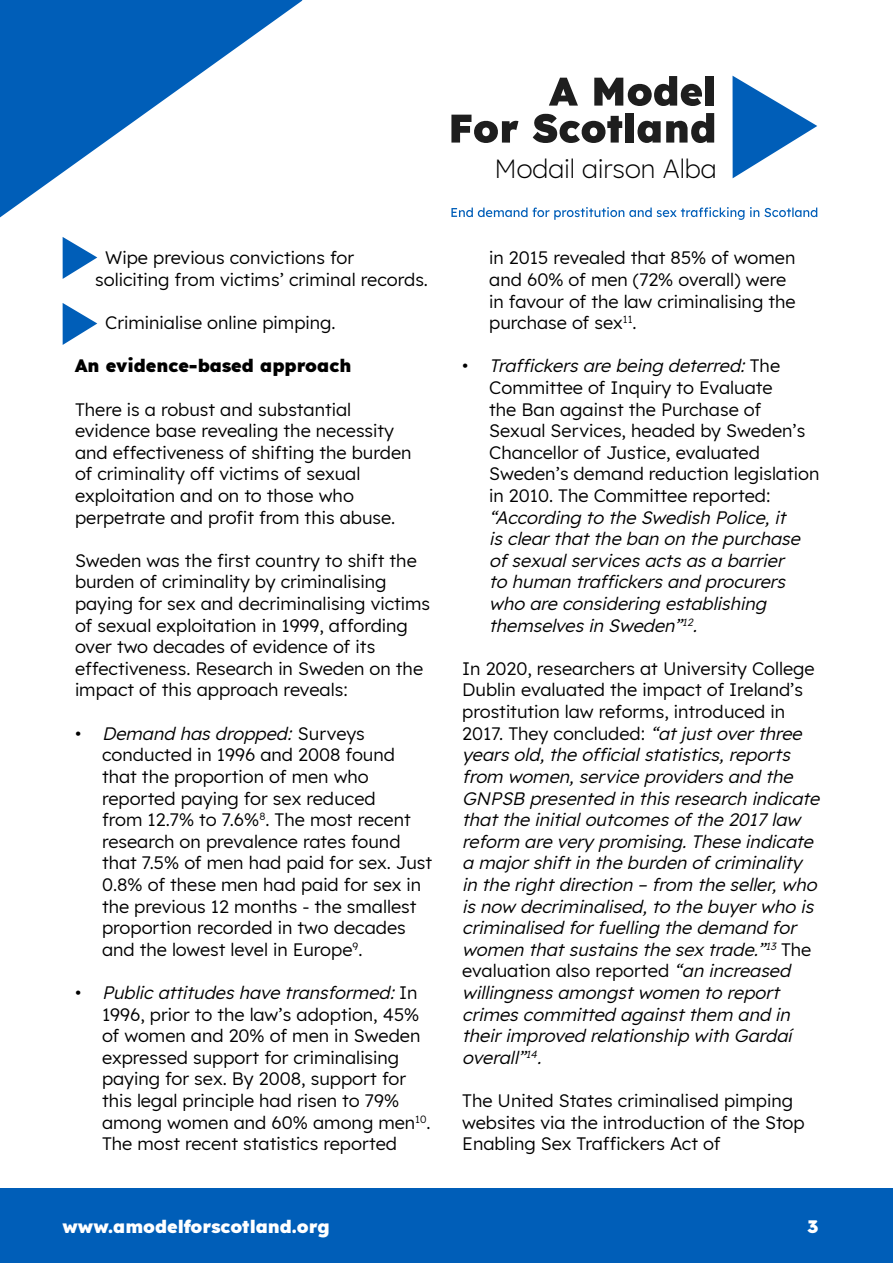
<style>
.page{position:relative;width:893px;height:1263px;background:#fff}
.page>*{position:absolute;margin:0;border:0;box-sizing:border-box;transform-origin:0 0}
.t1{font:300 26.25px "Lexend";color:#000}
.t2{font:18px/21.6px "Lexend";color:#000}
.t3{font:italic 18px/21.6px "Lexend";color:#000}
.t4{font:800 18px "Lexend";color:#fff}
.t5{font:800 18px "Lexend";color:#000}
.s1{font-style:italic}
.s2{font-style:normal}
</style>
<div class="page">
<div style="left:0;top:1188px;width:893px;height:75px;background:#005eb8"></div>
<svg style="left:732px;top:76px;width:85px;height:102px"></svg>
<svg style="left:549px;top:78px;width:29px;height:28px"></svg>
<svg style="left:594px;top:76px;width:108px;height:30px"></svg>
<div style="left:706px;top:76px;width:8px;height:30px;background:#1e1e1e"></div>
<svg style="left:451px;top:115px;width:67px;height:28px"></svg>
<svg style="left:533px;top:114px;width:89px;height:29px"></svg>
<div style="left:626px;top:113px;width:8px;height:30px;background:#1e1e1e"></div>
<svg style="left:637px;top:113px;width:77px;height:30px"></svg>
<svg style="left:451px;top:208px;width:76px;height:9px"></svg>
<svg style="left:533px;top:207px;width:284px;height:13px"></svg>
<svg style="left:0;top:0;width:302px;height:217px;fill:#005eb8"></svg>
<svg style="left:63px;top:237px;width:34px;height:42px"></svg>
<svg style="left:63px;top:303px;width:34px;height:42px"></svg>
<p class="t2" style="left:95px;top:246px;width:334px;text-indent:10px">Wipe previous convictions for soliciting from victims’ criminal records.</p>
<p class="t2" style="left:105px;top:311px;width:232px">Criminialise online pimping.</p>
<p class="t5" style="left:75px;top:351px;width:278px">An evidence-based approach</p>
<p class="t2" style="left:75px;top:397px;width:338px">There is a robust and substantial evidence base revealing the necessity and effectiveness of shifting the burden of criminality off victims of sexual exploitation and on to those who perpetrate and profit from this abuse.</p>
<p class="t2" style="left:75px;top:548px;width:357px">Sweden was the first country to shift the burden of criminality by criminalising paying for sex and decriminalising victims of sexual exploitation in 1999, affording over two decades of evidence of its effectiveness. Research in Sweden on the impact of this approach reveals:</p>
<p class="t2" style="left:102px;top:721px;width:332px;text-indent:-27px">• <span class="s1">Demand hasdropped:</span> S u r v e y s conducted in 1996 and 2008 found that the proportion of men who reported paying for sex reduced<br>from 12.7% to 7.6%<sup>8</sup>. The most recent research on prevalence rates found that 7.5% of men had paid for sex. Just 0.8% of these men had paid for sex in the previous 12 months - the smallest proportion recorded in two decades and the lowest level in Europe<sup>9</sup>.</p>
<p class="t2" style="left:102px;top:980px;width:330px;text-indent:-27px">• <span class="s1">Public attitudeshave transformed:</span>I n 1996, prior to the law’s adoption, 45% of women and 20% of men in Sweden expressed support for criminalising paying for sex. By 2008, support for this legal principle had risen to 79% among women and 60% among men<sup>10</sup>.<br>The most recent statistics reported</p>
<p class="t1" style="left:494px;top:150px;width:224px">Modail airson Alba</p>
<p class="t2" style="left:489px;top:246px;width:308px">in 2015 revealed that 85% of women and 60% of men (72% overall) were in favour of the law criminalising the purchase of sex<sup>11</sup>.</p>
<p class="t3" style="left:489px;top:354px;width:332px;text-indent:-27px"><span class="s2">•</span> Traffickersare being deterred:<span class="s2">T h e Committee of Inquiry to Evaluate<br>the Ban against the Purchase of Sexual Services, headed by Sweden’s Chancellor of Justice, evaluated Sweden’s demand reduction legislation in 2010. The Committee reported: </span>“According to the Swedish Police,it isclearthatthe ban on the purchase ofsexualservicesactsasa barrier<br>to human traffickersand procurers who are considering establishing themselvesin Sweden”<sup>12</sup>.</p>
<p class="t3" style="left:462px;top:656px;width:363px"><span class="s2">In 2020, researchers at University College Dublin evaluated the impact of Ireland’s prostitution law reforms, introduced in 2017. They concluded:</span> “atjustoverthree yearsold,the officialstatistics,reports from women,service providersand the GNPSB presented in thisresearch indicate thatthe initialoutcomesofthe 2017law reform are very promising.These indicate a majorshiftin the burden ofcriminality in the rightdirection –from the seller,who isnow decriminalised,to the buyerwho is criminalised forfuelling the demand for women thatsustainsthe sex trade.”<sup>13</sup> <span class="s2">T h e evaluation also reported</span> “an increased willingnessamongstwomen to report crimescommitted againstthem and in theirimproved relationship with Gardaí overall”<sup>14</sup>.</p>
<p class="t2" style="left:462px;top:1088px;width:344px">The United States criminalised pimping websites via the introduction of the Stop<br>Enabling Sex Traffickers Act of</p>
<p class="t4" style="left:62px;top:1211px;width:269px">www.amodelforscotland.org</p>
<p class="t4" style="left:807px;top:1211px;width:13px">3</p>
</div>
